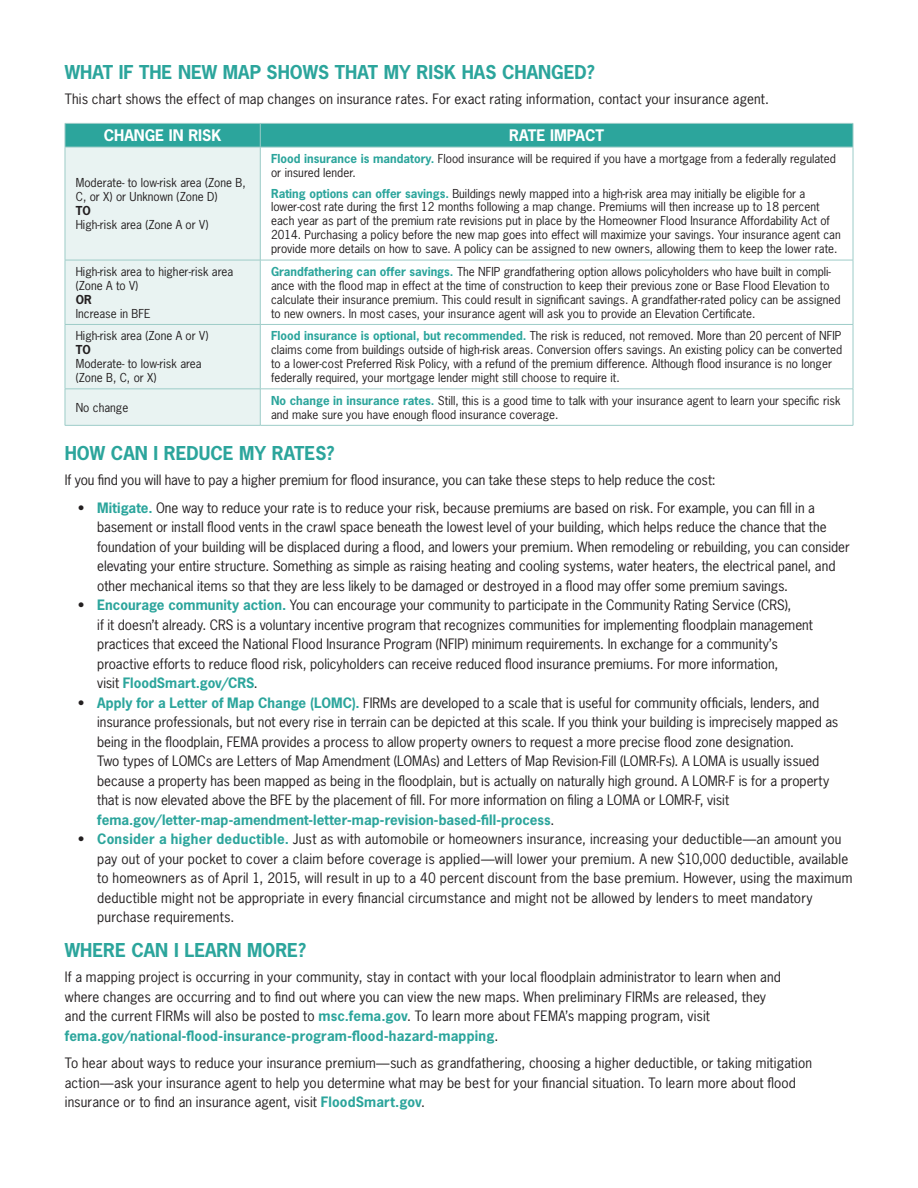
<style>
.page{position:relative;width:918px;height:1188px;background:#fff}
.page>*{position:absolute;margin:0;border:0;box-sizing:border-box;transform-origin:0 0}
.t1{font:700 18px "News Gothic Std";color:#2ca59c}
.t2{font:700 15px "News Gothic Std";color:#fff}
.text{font:13.5px/19.5px "News Gothic Std";color:#231f20}
.text__table{font:11.7px/14px "News Gothic Std";color:#231f20}
.text__table-2{font:700 11.7px "News Gothic Std";color:#231f20}
.s1{font-weight:700;color:#2ca59c}
</style>
<div class="page">
<div style="left:65px;top:147px;width:195px;height:113px;background:#e9f3f2"></div>
<div style="left:66px;top:261px;width:194px;height:164px;background:#e9f3f2"></div>
<svg style="left:65px;top:123px;width:789px;height:24px;background:#33a79e"></svg>
<hr style="left:65px;top:147px;width:195px;height:1px;background:#9dccc8">
<hr style="left:65px;top:147px;width:1px;height:113px;background:#9dccc8">
<hr style="left:260px;top:147px;width:593px;height:1px;background:#9dccc8">
<hr style="left:260px;top:147px;width:1px;height:113px;background:#9dccc8">
<hr style="left:853px;top:147px;width:1px;height:113px;background:#9dccc8">
<hr style="left:65px;top:260px;width:195px;height:1px;background:#9dccc8">
<hr style="left:65px;top:260px;width:1px;height:64px;background:#9dccc8">
<hr style="left:260px;top:260px;width:593px;height:1px;background:#9dccc8">
<hr style="left:260px;top:260px;width:1px;height:64px;background:#9dccc8">
<hr style="left:853px;top:260px;width:1px;height:64px;background:#9dccc8">
<hr style="left:65px;top:324px;width:195px;height:1px;background:#9dccc8">
<hr style="left:65px;top:325px;width:1px;height:64px;background:#9dccc8">
<hr style="left:260px;top:324px;width:593px;height:1px;background:#9dccc8">
<hr style="left:260px;top:325px;width:1px;height:64px;background:#9dccc8">
<hr style="left:853px;top:325px;width:1px;height:64px;background:#9dccc8">
<hr style="left:65px;top:389px;width:195px;height:1px;background:#9dccc8">
<hr style="left:65px;top:389px;width:1px;height:36px;background:#9dccc8">
<hr style="left:260px;top:389px;width:593px;height:1px;background:#9dccc8">
<hr style="left:260px;top:389px;width:1px;height:36px;background:#9dccc8">
<hr style="left:853px;top:389px;width:1px;height:36px;background:#9dccc8">
<hr style="left:65px;top:425px;width:195px;height:1px;background:#9dccc8">
<hr style="left:260px;top:425px;width:593px;height:1px;background:#9dccc8">
<h2 class="t1" style="left:65px;top:60px;width:532px">WHAT IF THE NEW MAP SHOWS THAT MY RISK HAS CHANGED?</h2>
<p class="text" style="left:65px;top:89px;width:706px">This chart shows the effect of map changes on insurance rates. For exact rating information, contact your insurance agent.</p>
<p class="t2" style="left:104px;top:125px;width:119px">CHANGE IN RISK</p>
<p class="t2" style="left:509px;top:125px;width:96px">RATE IMPACT</p>
<p class="text__table" style="left:76px;top:176px;width:171px">Moderate- to low-risk area (Zone B,<br>C, or X) or Unknown (Zone D)</p>
<p class="text__table-2" style="left:76px;top:203px;width:17px">TO</p>
<p class="text__table" style="left:76px;top:218px;width:134px">High-risk area (Zone A or V)</p>
<p class="text__table" style="left:271px;top:151px;width:566px"><span class="s1">Flood insurance is mandatory.</span> Flood insurance will be required if you have a mortgage from a federally regulated or insured lender.</p>
<p class="text__table" style="left:271px;top:186px;width:571px"><span class="s1">Rating options can offer savings.</span> Buildings newly mapped into a high-risk area may initially be eligible for a lower-cost rate during the first 12 months following a map change. Premiums will then increase up to 18 percent each year as part of the premium rate revisions put in place by the Homeowner Flood Insurance Affordability Act of 2014. Purchasing a policy before the new map goes into effect will maximize your savings. Your insurance agent can provide more details on how to save. A policy can be assigned to new owners, allowing them to keep the lower rate.</p>
<p class="text__table" style="left:76px;top:264px;width:159px">High-risk area to higher-risk area (Zone A to V)</p>
<p class="text__table-2" style="left:76px;top:292px;width:18px">OR</p>
<p class="text__table" style="left:76px;top:306px;width:76px">Increase in BFE</p>
<p class="text__table" style="left:76px;top:329px;width:134px">High-risk area (Zone A or V)</p>
<p class="text__table-2" style="left:76px;top:342px;width:17px">TO</p>
<p class="text__table" style="left:76px;top:357px;width:127px">Moderate- to low-risk area (Zone B, C, or X)</p>
<p class="text__table" style="left:271px;top:264px;width:571px"><span class="s1">Grandfathering can offer savings.</span> The NFIP grandfathering option allows policyholders who have built in compli&shy;ance with the flood map in effect at the time of construction to keep their previous zone or Base Flood Elevation to calculate their insurance premium. This could result in significant savings. A grandfather-rated policy can be assigned to new owners. In most cases, your insurance agent will ask you to provide an Elevation Certificate.</p>
<p class="text__table" style="left:271px;top:329px;width:573px"><span class="s1">Flood insurance is optional, but recommended.</span> The risk is reduced, not removed. More than 20 percent of NFIP claims come from buildings outside of high-risk areas. Conversion offers savings. An existing policy can be converted to a lower-cost Preferred Risk Policy, with a refund of the premium difference. Although flood insurance is no longer federally required, your mortgage lender might still choose to require it.</p>
<p class="text__table" style="left:76px;top:400px;width:54px">No change</p>
<p class="text__table" style="left:271px;top:393px;width:571px"><span class="s1">No change in insurance rates.</span> Still, this is a good time to talk with your insurance agent to learn your specific risk and make sure you have enough flood insurance coverage.</p>
<h2 class="t1" style="left:65px;top:441px;width:271px">HOW CAN I REDUCE MY RATES?</h2>
<p class="text" style="left:65px;top:470px;width:653px">If you find you will have to pay a higher premium for flood insurance, you can take these steps to help reduce the cost:</p>
<p class="text" style="left:97px;top:498px;width:754px;text-indent:-19px">• <span class="s1">Mitigate.</span> One way to reduce your rate is to reduce your risk, because premiums are based on risk. For example, you can fill in a basement or install flood vents in the crawl space beneath the lowest level of your building, which helps reduce the chance that the foundation of your building will be displaced during a flood, and lowers your premium. When remodeling or rebuilding, you can consider elevating your entire structure. Something as simple as raising heating and cooling systems, water heaters, the electrical panel, and other mechanical items so that they are less likely to be damaged or destroyed in a flood may offer some premium savings.</p>
<p class="text" style="left:97px;top:595px;width:717px;text-indent:-19px">• <span class="s1">Encourage community action.</span> You can encourage your community to participate in the Community Rating Service (CRS),<br>if it doesn’t already. CRS is a voluntary incentive program that recognizes communities for implementing floodplain management practices that exceed the National Flood Insurance Program (NFIP) minimum requirements. In exchange for a community’s proactive efforts to reduce flood risk, policyholders can receive reduced flood insurance premiums. For more information,<br>visit <span class="s1">FloodSmart.gov/CRS</span>.</p>
<p class="text" style="left:97px;top:693px;width:743px;text-indent:-19px">• <span class="s1">Apply for a Letter of Map Change (LOMC).</span> FIRMs are developed to a scale that is useful for community officials, lenders, and insurance professionals, but not every rise in terrain can be depicted at this scale. If you think your building is imprecisely mapped as being in the floodplain, FEMA provides a process to allow property owners to request a more precise flood zone designation.<br>Two types of LOMCs are Letters of Map Amendment (LOMAs) and Letters of Map Revision-Fill (LOMR-Fs). A LOMA is usually issued because a property has been mapped as being in the floodplain, but is actually on naturally high ground. A LOMR-F is for a property that is now elevated above the BFE by the placement of fill. For more information on filing a LOMA or LOMR-F, visit <span class="s1">fema.gov/letter-map-amendment-letter-map-revision-based-fill-process</span>.</p>
<p class="text" style="left:97px;top:829px;width:757px;text-indent:-19px">• <span class="s1">Consider a higher deductible.</span> Just as with automobile or homeowners insurance, increasing your deductible—an amount you pay out of your pocket to cover a claim before coverage is applied—will lower your premium. A new $10,000 deductible, available to homeowners as of April 1, 2015, will result in up to a 40 percent discount from the base premium. However, using the maximum deductible might not be appropriate in every financial circumstance and might not be allowed by lenders to meet mandatory purchase requirements.</p>
<h2 class="t1" style="left:65px;top:938px;width:243px">WHERE CAN I LEARN MORE?</h2>
<p class="text" style="left:65px;top:967px;width:718px">If a mapping project is occurring in your community, stay in contact with your local floodplain administrator to learn when and where changes are occurring and to find out where you can view the new maps. When preliminary FIRMs are released, they and the current FIRMs will also be posted to <span class="s1">msc.fema.gov</span>. To learn more about FEMA’s mapping program, visit <span class="s1">fema.gov/national-flood-insurance-program-flood-hazard-mapping</span>.</p>
<p class="text" style="left:65px;top:1053px;width:749px">To hear about ways to reduce your insurance premium—such as grandfathering, choosing a higher deductible, or taking mitigation action—ask your insurance agent to help you determine what may be best for your financial situation. To learn more about flood insurance or to find an insurance agent, visit <span class="s1">FloodSmart.gov</span>.</p>
</div>
